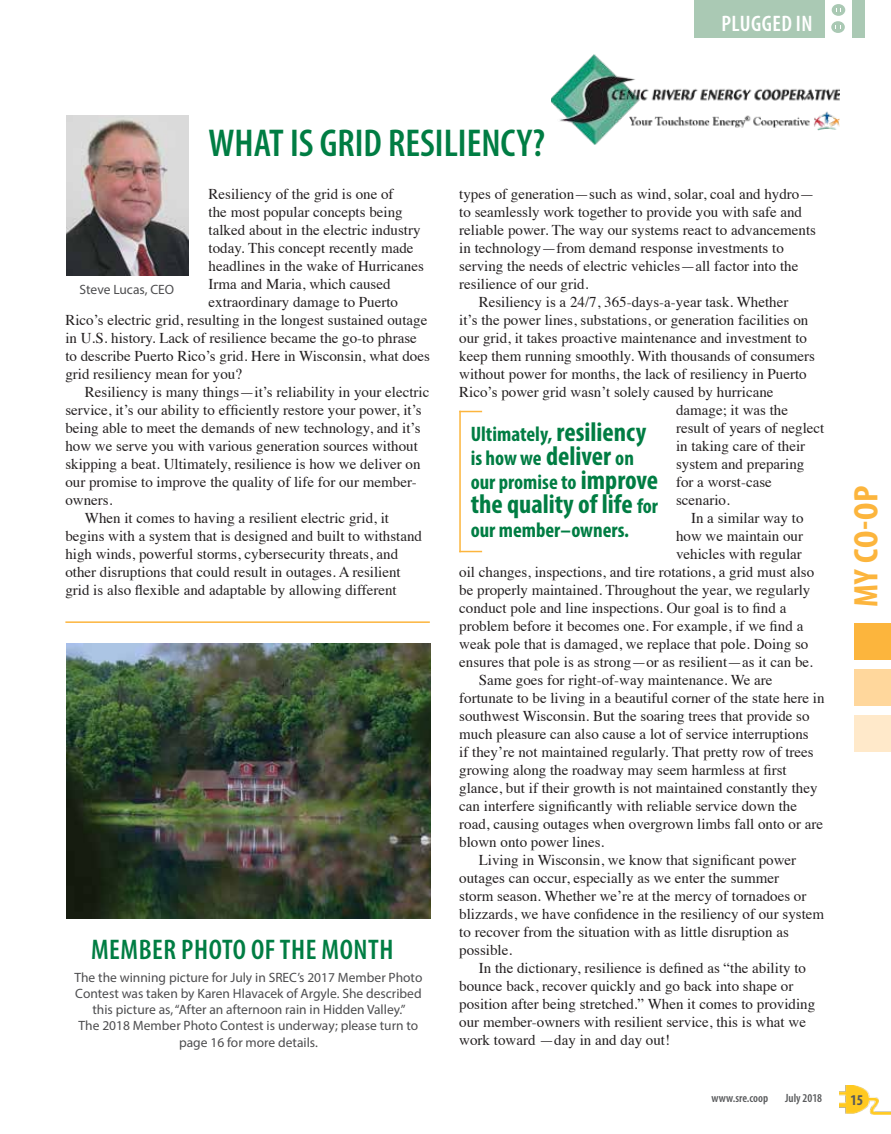
<style>
.page{position:relative;width:891px;height:1134px;background:#fff}
.page>*{position:absolute;margin:0;border:0;box-sizing:border-box;transform-origin:0 0}
.t1{font:600 condensed 39px "Myriad Pro";color:#007d43}
.t2{font:700 condensed 34.2px "Myriad Pro";color:#fcb53d;scale:1.05 1}
.t3{font:600 condensed 28.5px "Myriad Pro";letter-spacing:.02em;color:#007d43}
.t4{font:700 condensed 27px "Myriad Pro";color:#007d43}
.t5{font:600 condensed 22.5px "Myriad Pro";letter-spacing:.02em;color:#fff}
.t6{font:700 condensed 21px/24px "Myriad Pro";color:#007d43}
.t7{font:15px "Times";color:#231f20}
.t8{font:700 condensed 15px "Myriad Pro";color:#58595b}
.t9{font:13.5px/16.2px "Myriad Pro";color:#4d4d4f;text-align:center}
.t10{font:600 condensed 12px "Myriad Pro";color:#58595b}
.s1{font-size:27px}
.s2{font-size:21px}
</style>
<div class="page">
<img style="left:839px;top:1085px;width:52px;height:30px">
<div style="left:694px;top:0;width:170px;height:37px;background:#aac9b4"></div>
<div style="left:825px;top:0;width:27px;height:38px;background:#fff"></div>
<div style="left:832px;top:4px;width:13px;height:12px;background:#aac9b4;border-radius:50%"></div>
<div style="left:831px;top:21px;width:14px;height:12px;background:#aac9b4;border-radius:50%"></div>
<div style="left:854px;top:623px;width:37px;height:37px;background:#fcb53d"></div>
<div style="left:854px;top:669px;width:37px;height:37px;background:#ffd79c"></div>
<div style="left:854px;top:715px;width:37px;height:37px;background:#ffe9ca"></div>
<img style="left:66px;top:115px;width:122px;height:160px">
<img style="left:552px;top:54px;width:287px;height:90px">
<hr style="left:65px;top:621px;width:365px;height:2px;background:#fcb53d">
<hr style="left:459px;top:411px;width:2px;height:141px;background:#fcb53d">
<svg style="left:459px;top:411px;width:23px;height:1px"></svg>
<svg style="left:459px;top:551px;width:23px;height:1px"></svg>
<img style="left:66px;top:644px;width:365px;height:275px">
<h3 class="t5" style="left:722px;top:9px;width:93px">PLUGGED IN</h3>
<h1 class="t1" style="left:209px;top:119px;width:338px">WHAT IS GRID RESILIENCY?</h1>
<p class="t7" style="left:209px;top:180px;width:186px">Resiliency of the grid is one of</p>
<p class="t7" style="left:209px;top:198px;width:196px">the most popular concepts being</p>
<p class="t7" style="left:209px;top:216px;width:214px">talked about in the electric industry</p>
<p class="t7" style="left:209px;top:234px;width:206px">today. This concept recently made</p>
<p class="t7" style="left:209px;top:252px;width:217px">headlines in the wake of Hurricanes</p>
<p class="t7" style="left:209px;top:270px;width:184px">Irma and Maria, which caused</p>
<p class="t7" style="left:209px;top:288px;width:191px">extraordinary damage to Puerto</p>
<p class="t7" style="left:65px;top:306px;width:364px">Rico’s electric grid, resulting in the longest sustained outage</p>
<p class="t7" style="left:65px;top:324px;width:353px">in U.S. history. Lack of resilience became the go-to phrase</p>
<p class="t7" style="left:65px;top:342px;width:366px">to describe Puerto Rico’s grid. Here in Wisconsin, what does</p>
<p class="t7" style="left:65px;top:360px;width:178px">grid resiliency mean for you?</p>
<p class="t7" style="left:85px;top:378px;width:346px">Resiliency is many things—it’s reliability in your electric</p>
<p class="t7" style="left:65px;top:396px;width:358px">service, it’s our ability to efficiently restore your power, it’s</p>
<p class="t7" style="left:65px;top:414px;width:357px">being able to meet the demands of new technology, and it’s</p>
<p class="t7" style="left:65px;top:432px;width:354px">how we serve you with various generation sources without</p>
<p class="t7" style="left:65px;top:450px;width:357px">skipping a beat. Ultimately, resilience is how we deliver on</p>
<p class="t7" style="left:65px;top:468px;width:353px">our promise to improve the quality of life for our member-</p>
<p class="t7" style="left:65px;top:486px;width:49px">owners.</p>
<p class="t7" style="left:85px;top:504px;width:306px">When it comes to having a resilient electric grid, it</p>
<p class="t7" style="left:65px;top:522px;width:358px">begins with a system that is designed and built to withstand</p>
<p class="t7" style="left:65px;top:540px;width:334px">high winds, powerful storms, cybersecurity threats, and</p>
<p class="t7" style="left:65px;top:558px;width:337px">other disruptions that could result in outages. A resilient</p>
<p class="t7" style="left:65px;top:576px;width:333px">grid is also flexible and adaptable by allowing different</p>
<p class="t7" style="left:459px;top:180px;width:357px">types of generation—such as wind, solar, coal and hydro—</p>
<p class="t7" style="left:459px;top:198px;width:344px">to seamlessly work together to provide you with safe and</p>
<p class="t7" style="left:459px;top:216px;width:358px">reliable power. The way our systems react to advancements</p>
<p class="t7" style="left:459px;top:234px;width:326px">in technology—from demand response investments to</p>
<p class="t7" style="left:459px;top:252px;width:341px">serving the needs of electric vehicles—all factor into the</p>
<p class="t7" style="left:459px;top:270px;width:131px">resilience of our grid.</p>
<p class="t7" style="left:479px;top:288px;width:311px">Resiliency is a 24/7, 365-days-a-year task. Whether</p>
<p class="t7" style="left:459px;top:306px;width:351px">it’s the power lines, substations, or generation facilities on</p>
<p class="t7" style="left:459px;top:324px;width:349px">our grid, it takes proactive maintenance and investment to</p>
<p class="t7" style="left:459px;top:342px;width:357px">keep them running smoothly. With thousands of consumers</p>
<p class="t7" style="left:459px;top:360px;width:349px">without power for months, the lack of resiliency in Puerto</p>
<p class="t7" style="left:459px;top:378px;width:316px">Rico’s power grid wasn’t solely caused by hurricane</p>
<p class="t7" style="left:676px;top:396px;width:114px">damage; it was the</p>
<p class="t7" style="left:676px;top:414px;width:150px">result of years of neglect</p>
<p class="t7" style="left:676px;top:432px;width:131px">in taking care of their</p>
<p class="t7" style="left:676px;top:450px;width:130px">system and preparing</p>
<p class="t7" style="left:676px;top:468px;width:97px">for a worst-case</p>
<p class="t7" style="left:676px;top:486px;width:55px">scenario.</p>
<p class="t7" style="left:691px;top:504px;width:114px">In a similar way to</p>
<p class="t7" style="left:676px;top:522px;width:129px">how we maintain our</p>
<p class="t7" style="left:676px;top:540px;width:127px">vehicles with regular</p>
<p class="t7" style="left:459px;top:558px;width:356px">oil changes, inspections, and tire rotations, a grid must also</p>
<p class="t7" style="left:459px;top:576px;width:353px">be properly maintained. Throughout the year, we regularly</p>
<p class="t7" style="left:459px;top:594px;width:329px">conduct pole and line inspections. Our goal is to find a</p>
<p class="t7" style="left:459px;top:612px;width:346px">problem before it becomes one. For example, if we find a</p>
<p class="t7" style="left:459px;top:630px;width:351px">weak pole that is damaged, we replace that pole. Doing so</p>
<p class="t7" style="left:459px;top:648px;width:355px">ensures that pole is as strong—or as resilient—as it can be.</p>
<p class="t7" style="left:479px;top:666px;width:295px">Same goes for right-of-way maintenance. We are</p>
<p class="t7" style="left:459px;top:684px;width:367px">fortunate to be living in a beautiful corner of the state here in</p>
<p class="t7" style="left:459px;top:702px;width:352px">southwest Wisconsin. But the soaring trees that provide so</p>
<p class="t7" style="left:459px;top:720px;width:351px">much pleasure can also cause a lot of service interruptions</p>
<p class="t7" style="left:459px;top:738px;width:356px">if they’re not maintained regularly. That pretty row of trees</p>
<p class="t7" style="left:459px;top:756px;width:329px">growing along the roadway may seem harmless at first</p>
<p class="t7" style="left:459px;top:774px;width:360px">glance, but if their growth is not maintained constantly they</p>
<p class="t7" style="left:459px;top:792px;width:339px">can interfere significantly with reliable service down the</p>
<p class="t7" style="left:459px;top:810px;width:365px">road, causing outages when overgrown limbs fall onto or are</p>
<p class="t7" style="left:459px;top:828px;width:146px">blown onto power lines.</p>
<p class="t7" style="left:479px;top:846px;width:319px">Living in Wisconsin, we know that significant power</p>
<p class="t7" style="left:459px;top:864px;width:321px">outages can occur, especially as we enter the summer</p>
<p class="t7" style="left:459px;top:882px;width:349px">storm season. Whether we’re at the mercy of tornadoes or</p>
<p class="t7" style="left:459px;top:900px;width:366px">blizzards, we have confidence in the resiliency of our system</p>
<p class="t7" style="left:459px;top:918px;width:331px">to recover from the situation with as little disruption as</p>
<p class="t7" style="left:459px;top:936px;width:54px">possible.</p>
<p class="t7" style="left:479px;top:954px;width:329px">In the dictionary, resilience is defined as “the ability to</p>
<p class="t7" style="left:459px;top:972px;width:336px">bounce back, recover quickly and go back into shape or</p>
<p class="t7" style="left:459px;top:990px;width:357px">position after being stretched.” When it comes to providing</p>
<p class="t7" style="left:459px;top:1008px;width:348px">our member-owners with resilient service, this is what we</p>
<p class="t7" style="left:459px;top:1026px;width:212px">work toward —day in and day out!</p>
<p class="t9" style="left:80px;top:281px;width:96px">Steve Lucas, CEO</p>
<h3 class="t6" style="left:471px;top:422px;width:189px">Ultimately, <span class="s1">resiliency </span>is how we <span class="s1">deliver</span> on our promise to <span class="s1">improve</span></h3>
<h3 class="t4" style="left:471px;top:488px;width:189px">the quality of life <span class="s2">for</span></h3>
<h3 class="t6" style="left:471px;top:518px;width:160px">our member–owners.</h3>
<h3 class="t3" style="left:91px;top:932px;width:304px">MEMBER PHOTO OF THE MONTH</h3>
<p class="t9" style="left:75px;top:969px;width:349px">The the winning picture for July in SREC’s 2017 Member Photo Contest was taken by Karen Hlavacek of Argyle. She described this picture as, “After an afternoon rain in Hidden Valley.”<br>The 2018 Member Photo Contest is underway; please turn to page 16 for more details.</p>
<h2 class="t2" style="left:845px;top:607px;width:117px;rotate:-90deg">MY CO-OP</h2>
<p class="t10" style="left:711px;top:1091px;width:58px">www.sre.coop</p>
<p class="t10" style="left:785px;top:1091px;width:38px">July 2018</p>
<p class="t8" style="left:850px;top:1090px;width:14px">15</p>
</div>
